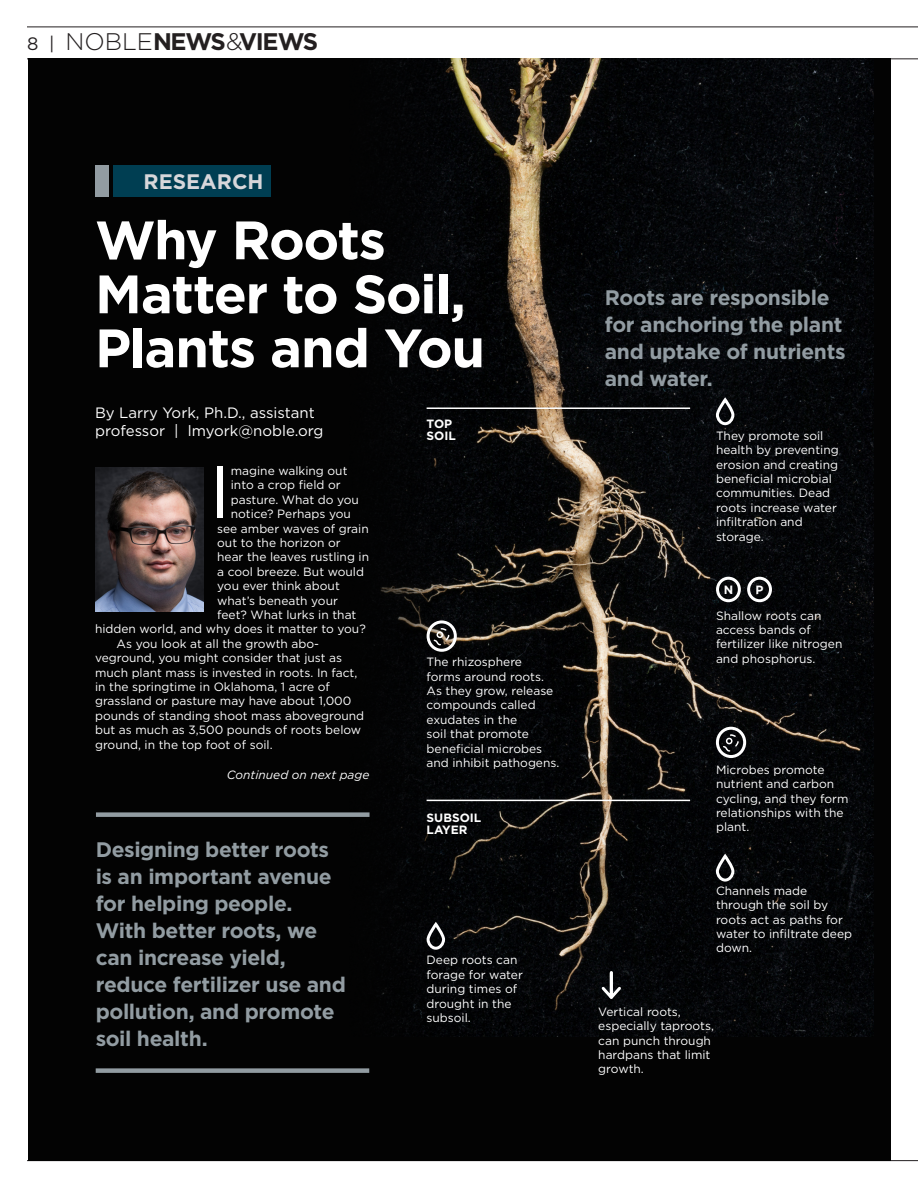
<style>
.page{position:relative;width:918px;height:1188px;background:#fff}
.page>*{position:absolute;margin:0;border:0;box-sizing:border-box;transform-origin:0 0}
.t1{font:73.65px "Gotham";color:#fff}
.t2{font:700 54px/54px "Gotham";letter-spacing:-.025em;color:#fff}
.t3{font:700 24px "Gotham";letter-spacing:-.06em;color:#231f20}
.t4{font:700 21px/27px "Gotham";letter-spacing:-.015em;color:#929ca2}
.t5{font:700 21px "Gotham";color:#d7d7da}
.t6{font:15px/18px "Gotham";color:#fff}
.t7{font:12px/14.4px "Gotham";color:#fff}
.t8{font:700 12px/12px "Gotham";color:#fff}
.t9{font:italic 12px "Gotham";color:#fff}
.s1{font-weight:400;font-size:18px}
.s2{font-weight:300}
</style>
<div class="page">
<hr style="left:27px;top:1160px;width:891px;height:1px;background:#231f20">
<hr style="left:27px;top:58px;width:891px;height:1px;background:#231f20">
<hr style="left:27px;top:27px;width:891px;height:1px;background:#231f20">
<div style="left:28px;top:58px;width:863px;height:1103px;background:#030303"></div>
<img style="left:374px;top:58px;width:499px;height:979px">
<div style="left:113px;top:165px;width:158px;height:32px;background:#003e52"></div>
<div style="left:95px;top:165px;width:14px;height:32px;background:#929ca2"></div>
<img style="left:96px;top:467px;width:108px;height:144px">
<div style="left:96px;top:812px;width:274px;height:5px;background:#929ca2"></div>
<div style="left:96px;top:1068px;width:273px;height:5px;background:#929ca2"></div>
<hr style="left:427px;top:407px;width:263px;height:2px;background:#fff">
<hr style="left:427px;top:800px;width:263px;height:1px;background:#fff">
<svg style="left:425px;top:924px;width:22px;height:27px"></svg>
<div style="left:427px;top:620px;width:30px;height:32px;border:3px solid #fff;border-radius:50%"></div>
<svg style="left:433px;top:628px;width:17px;height:18px"></svg>
<div style="left:716px;top:577px;width:25px;height:25px;border:3px solid #fff;border-radius:50%"></div>
<div style="left:747px;top:577px;width:25px;height:25px;border:3px solid #fff;border-radius:50%"></div>
<svg style="left:714px;top:856px;width:22px;height:27px"></svg>
<svg style="left:714px;top:400px;width:22px;height:27px"></svg>
<svg style="left:599px;top:970px;width:25px;height:35px"></svg>
<div style="left:716px;top:727px;width:30px;height:31px;border:3px solid #fff;border-radius:50%"></div>
<svg style="left:722px;top:734px;width:17px;height:18px"></svg>
<h3 class="t3" style="left:27px;top:26px;width:293px"><span class="s1">8 |</span> <span class="s2">NOBLE</span>NEWS<span class="s2">&amp;</span>VIEWS</h3>
<h3 class="t5" style="left:144px;top:167px;width:121px">RESEARCH</h3>
<h2 class="t2" style="left:95px;top:213px;width:392px">Why Roots<br>Matter to Soil,<br>Plants and You</h2>
<p class="t6" style="left:95px;top:403px;width:230px">By Larry York, Ph.D., assistant professor | lmyork@noble.org</p>
<p class="t8" style="left:427px;top:418px;width:31px">TOP<br>SOIL</p>
<h1 class="t1" style="left:209px;top:445px;width:23px">I</h1>
<p class="t7" style="left:231px;top:463px;width:118px">magine walking out</p>
<p class="t7" style="left:231px;top:478px;width:111px">into a crop field or</p>
<p class="t7" style="left:231px;top:492px;width:130px">pasture. What do you</p>
<p class="t7" style="left:231px;top:507px;width:122px">notice? Perhaps you</p>
<p class="t7" style="left:217px;top:521px;width:153px">see amber waves of grain</p>
<p class="t7" style="left:217px;top:535px;width:125px">out to the horizon or</p>
<p class="t7" style="left:217px;top:550px;width:153px">hear the leaves rustling in</p>
<p class="t7" style="left:217px;top:564px;width:148px">a cool breeze. But would</p>
<p class="t7" style="left:217px;top:579px;width:124px">you ever think about</p>
<p class="t7" style="left:217px;top:593px;width:122px">what’s beneath your</p>
<p class="t7" style="left:217px;top:607px;width:141px">feet? What lurks in that</p>
<p class="t7" style="left:95px;top:622px;width:272px">hidden world, and why does it matter to you?</p>
<p class="t7" style="left:117px;top:636px;width:204px">As you look at all the growth abo-</p>
<p class="t7" style="left:95px;top:651px;width:249px">veground, you might consider that just as</p>
<p class="t7" style="left:95px;top:665px;width:264px">much plant mass is invested in roots. In fact,</p>
<p class="t7" style="left:95px;top:679px;width:237px">in the springtime in Oklahoma, 1 acre of</p>
<p class="t7" style="left:95px;top:694px;width:258px">grassland or pasture may have about 1,000</p>
<p class="t7" style="left:95px;top:708px;width:271px">pounds of standing shoot mass aboveground</p>
<p class="t7" style="left:95px;top:723px;width:268px">but as much as 3,500 pounds of roots below</p>
<p class="t7" style="left:95px;top:737px;width:179px">ground, in the top foot of soil.</p>
<p class="t9" style="left:227px;top:767px;width:144px">Continued on next page</p>
<h3 class="t4" style="left:96px;top:836px;width:252px">Designing better roots is an important avenue for helping people.<br>With better roots, we can increase yield, reduce fertilizer use and pollution, and promote soil health.</h3>
<p class="t7" style="left:427px;top:655px;width:134px">The rhizosphere<br>forms around roots.<br>As they grow, release compounds called exudates in the<br>soil that promote beneficial microbes and inhibit pathogens.</p>
<p class="t8" style="left:427px;top:812px;width:56px">SUBSOIL<br>LAYER</p>
<p class="t7" style="left:427px;top:953px;width:98px">Deep roots can forage for water during times of drought in the subsoil.</p>
<h3 class="t4" style="left:605px;top:284px;width:242px">Roots are responsible for anchoring the plant and uptake of nutrients and water.</h3>
<p class="t7" style="left:716px;top:428px;width:124px">They promote soil health by preventing erosion and creating beneficial microbial communities. Dead roots increase water infiltration and storage.</p>
<p class="t8" style="left:724px;top:584px;width:11px">N</p>
<p class="t8" style="left:756px;top:584px;width:10px">P</p>
<p class="t7" style="left:716px;top:608px;width:128px">Shallow roots can access bands of fertilizer like nitrogen and phosphorus.</p>
<p class="t7" style="left:716px;top:762px;width:134px">Microbes promote nutrient and carbon cycling, and they form relationships with the plant.</p>
<p class="t7" style="left:716px;top:883px;width:138px">Channels made through the soil by roots act as paths for water to infiltrate deep down.</p>
<p class="t7" style="left:598px;top:1004px;width:117px">Vertical roots, especially taproots, can punch through hardpans that limit growth.</p>
</div>
